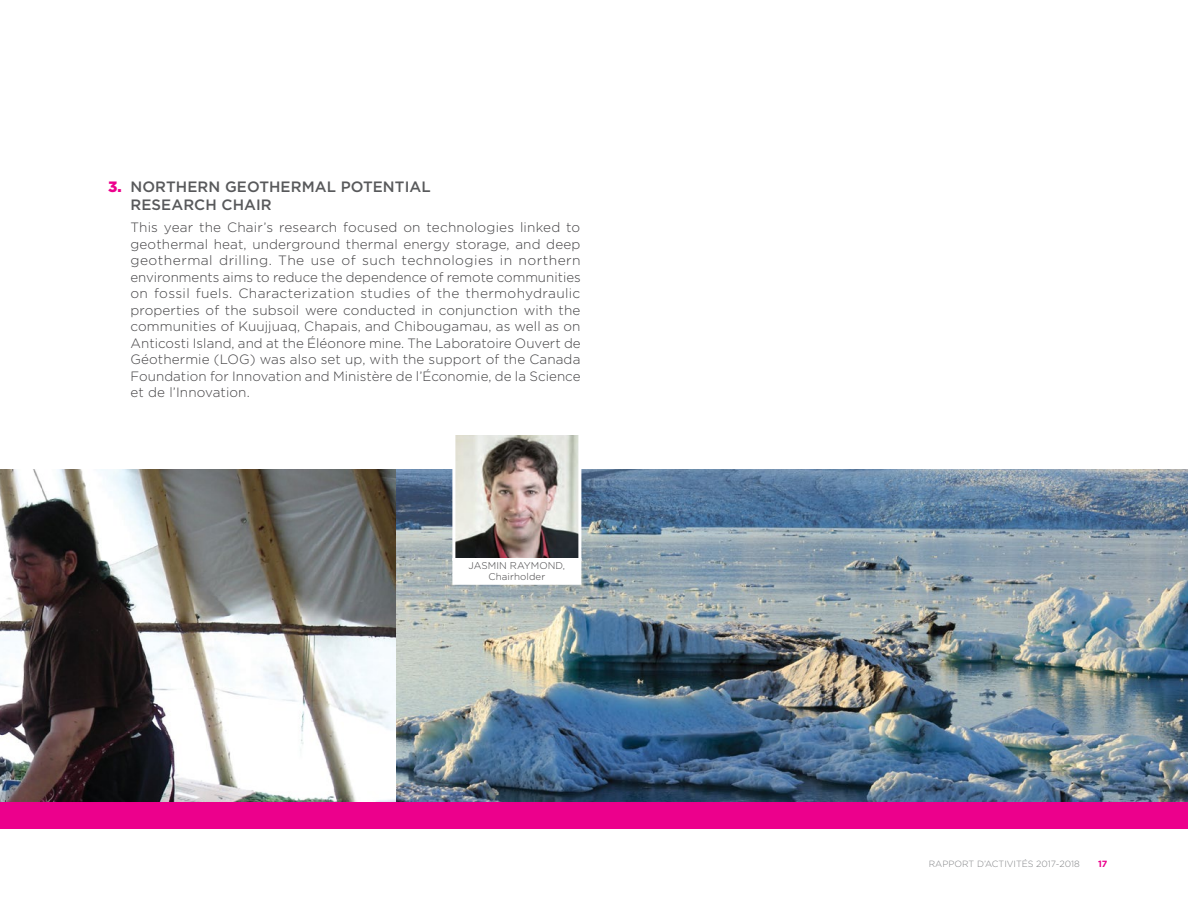
<style>
.page{position:relative;width:1188px;height:918px;background:#fff}
.page>*{position:absolute;margin:0;border:0;box-sizing:border-box;transform-origin:0 0}
.t1{font:500 15px/18px "Gotham";letter-spacing:.005em;color:#58595b}
.t2{font:300 13.5px/16.5px "Gotham";letter-spacing:.005em;color:#414042;text-align:justify}
.t3{font:300 9.75px/10.8px "Gotham";letter-spacing:.01em;color:#414042;text-align:center}
.t4{font:300 9px "Gotham";color:#808285}
.t5{font:700 9px "Gotham";color:#ec008c}
.s1{font-weight:900;color:#ec008c}
</style>
<div class="page">
<img style="left:0;top:470px;width:1188px;height:332px">
<div style="left:0;top:802px;width:1188px;height:27px;background:#ec008c"></div>
<img style="left:456px;top:436px;width:121px;height:121px">
<div style="left:452px;top:432px;width:129px;height:129px;border:3px solid #fff"></div>
<div style="left:454px;top:560px;width:126px;height:23px;background:#fff"></div>
<div style="left:452px;top:558px;width:129px;height:27px;border:3px solid #fff"></div>
<p class="t1" style="left:130px;top:178px;width:302px;text-indent:-22px"><span class="s1">3.</span> NORTHERN GEOTHERMAL POTENTIAL<br>RESEARCH CHAIR</p>
<p class="t2" style="left:130px;top:219px;width:452px">This year the Chair’s research focused on technologies linked to geothermal heat, underground thermal energy storage, and deep geothermal drilling. The use of such technologies in northern environments aims to reduce the dependence of remote communities on fossil fuels. Characterization studies of the thermohydraulic properties of the subsoil were conducted in conjunction with the communities of Kuujjuaq, Chapais, and Chibougamau, as well as on Anticosti Island, and at the Éléonore mine. The Laboratoire Ouvert de Géothermie (LOG) was also set up, with the support of the Canada Foundation for Innovation and Ministère de l’Économie, de la Science et de l’Innovation.</p>
<p class="t3" style="left:469px;top:560px;width:98px">JASMIN RAYMOND,<br>Chairholder</p>
<p class="t4" style="left:929px;top:858px;width:153px">RAPPORT D’ACTIVITÉS 2017-2018</p>
<p class="t5" style="left:1098px;top:858px;width:11px">17</p>
</div>
